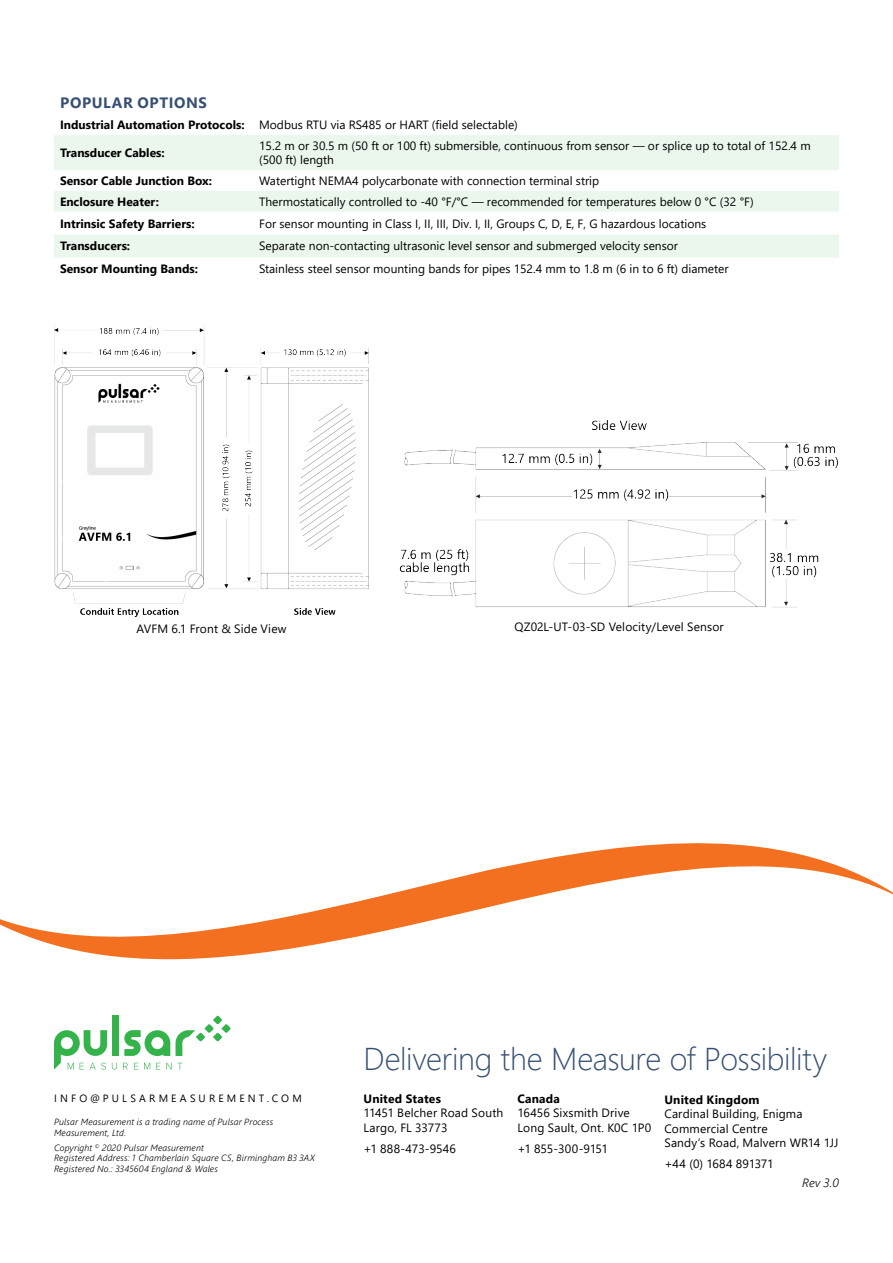
<style>
.page{position:relative;width:893px;height:1263px;background:#fff}
.page>*{position:absolute;margin:0;border:0;box-sizing:border-box;transform-origin:0 0}
.t1{font:300 31.5px "Segoe UI";letter-spacing:-.015em;color:#365072}
.t2{font:700 15px "Segoe UI";letter-spacing:.04em;color:#365072}
.t3{font:12px/14.4px "Segoe UI";color:#000}
.t4{font:700 12px "Segoe UI";color:#000}
.t5{font:12px "Segoe UI";letter-spacing:.02em;color:#000}
.t6{font:italic 300 12px "Segoe UI";color:#000}
.t7{font:10.5px "Segoe UI";letter-spacing:.3em;color:#000}
.t8{font:italic 300 9px/10.5px "Segoe UI";letter-spacing:.02em;color:#000}
.s1{font-weight:700}
</style>
<div class="page">
<div style="left:112px;top:1016px;width:7px;height:40px;background:#33b34a"></div>
<svg style="left:124px;top:1030px;width:46px;height:26px"></svg>
<svg style="left:176px;top:1016px;width:55px;height:40px"></svg>
<svg style="left:54px;top:1030px;width:63px;height:39px"></svg>
<svg style="left:123px;top:1063px;width:5px;height:6px"></svg>
<svg style="left:134px;top:1063px;width:4px;height:6px"></svg>
<svg style="left:144px;top:1063px;width:6px;height:6px"></svg>
<svg style="left:156px;top:1063px;width:4px;height:6px"></svg>
<svg style="left:166px;top:1063px;width:16px;height:6px"></svg>
<svg style="left:0;top:843px;width:893px;height:116px"></svg>
<svg style="left:54px;top:135px;width:785px;height:123px;fill:#ebf7ed"></svg>
<img style="left:54px;top:325px;width:315px;height:292px">
<img style="left:399px;top:420px;width:439px;height:188px">
<p class="t2" style="left:60px;top:89px;width:148px">POPULAR OPTIONS</p>
<p class="t3" style="left:60px;top:117px;width:459px"><span class="s1">Industrial Automation Protocols:</span> Modbus RTU via RS485 or HART (field selectable)</p>
<p class="t4" style="left:60px;top:141px;width:106px">Transducer Cables:</p>
<p class="t3" style="left:259px;top:137px;width:553px">15.2 m or 30.5 m (50 ft or 100 ft) submersible, continuous from sensor — or splice up to total of 152.4 m (500 ft) length</p>
<p class="t4" style="left:60px;top:169px;width:154px">Sensor Cable Junction Box:</p>
<p class="t3" style="left:259px;top:172px;width:342px">Watertight NEMA4 polycarbonate with connection terminal strip</p>
<p class="t4" style="left:60px;top:190px;width:100px">Enclosure Heater:</p>
<p class="t3" style="left:259px;top:193px;width:496px">Thermostatically controlled to -40 °F/°C — recommended for temperatures below 0 °C (32 °F)</p>
<p class="t4" style="left:60px;top:212px;width:136px">Intrinsic Safety Barriers:</p>
<p class="t3" style="left:259px;top:215px;width:449px">For sensor mounting in Class I, II, III, Div. I, II, Groups C, D, E, F, G hazardous locations</p>
<p class="t4" style="left:60px;top:235px;width:72px">Transducers:</p>
<p class="t3" style="left:259px;top:238px;width:420px">Separate non-contacting ultrasonic level sensor and submerged velocity sensor</p>
<p class="t4" style="left:60px;top:258px;width:139px">Sensor Mounting Bands:</p>
<p class="t3" style="left:259px;top:261px;width:471px">Stainless steel sensor mounting bands for pipes 152.4 mm to 1.8 m (6 in to 6 ft) diameter</p>
<p class="t3" style="left:137px;top:620px;width:151px">AVFM 6.1 Front &amp; Side View</p>
<p class="t3" style="left:515px;top:618px;width:211px">QZ02L-UT-03-SD Velocity/Level Sensor</p>
<h1 class="t1" style="left:364px;top:1029px;width:465px">Delivering the Measure of Possibility</h1>
<p class="t4" style="left:364px;top:1087px;width:79px">United States</p>
<p class="t3" style="left:364px;top:1104px;width:141px">11451 Belcher Road South<br>Largo, FL 33773</p>
<p class="t5" style="left:364px;top:1137px;width:94px">+1 888-473-9546</p>
<p class="t4" style="left:517px;top:1087px;width:44px">Canada</p>
<p class="t3" style="left:517px;top:1104px;width:135px">16456 Sixsmith Drive<br>Long Sault, Ont. K0C 1P0</p>
<p class="t3" style="left:517px;top:1140px;width:92px">+1 855-300-9151</p>
<p class="t7" style="left:54px;top:1088px;width:249px">INFO@PULSARMEASUREMENT.COM</p>
<p class="t4" style="left:664px;top:1088px;width:97px">United Kingdom</p>
<p class="t3" style="left:664px;top:1106px;width:176px">Cardinal Building, Enigma<br>Commercial Centre<br>Sandy’s Road, Malvern WR14 1JJ</p>
<p class="t3" style="left:664px;top:1155px;width:111px">+44 (0) 1684 891371</p>
<p class="t8" style="left:54px;top:1115px;width:221px">Pulsar Measurement is a trading name of Pulsar Process<br>Measurement, Ltd.</p>
<p class="t8" style="left:54px;top:1141px;width:263px">Copyright <sup>©</sup> 2020 Pulsar Measurement<br>Registered Address: 1 Chamberlain Square CS, Birmingham B3 3AX<br>Registered No.: 3345604 England &amp; Wales</p>
<p class="t6" style="left:802px;top:1171px;width:38px">Rev 3.0</p>
</div>
